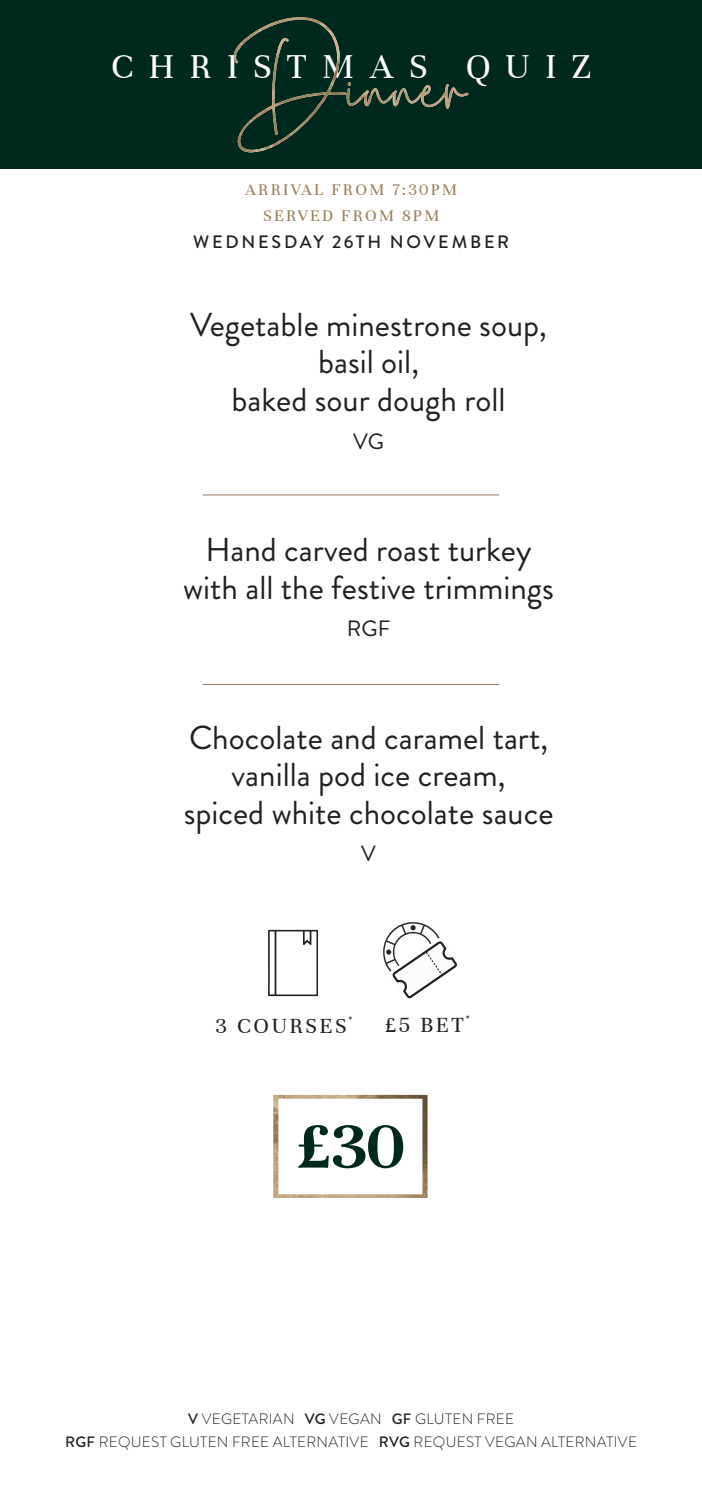
<style>
.page{position:relative;width:702px;height:1489px;background:#fff}
.page>*{position:absolute;margin:0;border:0;box-sizing:border-box;transform-origin:0 0}
.t1{font:700 70px "Unna";color:#00291e}
.t2{font:37.5px "Unna";letter-spacing:.405em;color:#fff}
.t3{font:33.25px/37.5px "Brandon Grotesque";color:#231f20;text-align:center}
.t4{font:23.25px "Unna";letter-spacing:.11em;color:#231f20}
.t5{font:22.25px "Brandon Grotesque";color:#231f20}
.t6{font:500 18px "Brandon Grotesque";letter-spacing:.15em;color:#231f20}
.t7{font:17.5px/26.2px "Unna";letter-spacing:.13em;color:#977d57;text-align:center}
.t8{font:300 15px/22.5px "Brandon Grotesque";letter-spacing:.02em;color:#231f20;text-align:center}
.t9{font:700 10px "Unna";color:#231f20}
.s1{font-weight:500}
</style>
<div class="page">
<div style="left:0;top:0;width:702px;height:169px;background:#00291e"></div>
<hr style="left:203px;top:494px;width:296px;height:1px;background:#977d57">
<svg style="left:268px;top:929px;width:50px;height:67px"></svg>
<svg style="left:383px;top:922px;width:74px;height:77px"></svg>
<hr style="left:203px;top:684px;width:296px;height:1px;background:#977d57">
<img style="left:233px;top:20px;width:235px;height:132px">
<img style="left:273px;top:1094px;width:154px;height:103px">
<p class="t2" style="left:111px;top:51px;width:481px">CHRISTMAS QUIZ</p>
<p class="t7" style="left:245px;top:177px;width:213px">ARRIVAL FROM 7:30PM<br>SERVED FROM 8PM</p>
<p class="t6" style="left:193px;top:232px;width:317px">WEDNESDAY 26TH NOVEMBER</p>
<p class="t3" style="left:190px;top:310px;width:358px">Vegetable minestrone soup, basil oil,<br>baked sour dough roll</p>
<p class="t5" style="left:353px;top:432px;width:32px">VG</p>
<p class="t3" style="left:183px;top:535px;width:372px">Hand carved roast turkey with all the festive trimmings</p>
<p class="t5" style="left:347px;top:620px;width:45px">RGF</p>
<p class="t3" style="left:184px;top:723px;width:371px">Chocolate and caramel tart, vanilla pod ice cream,<br>spiced white chocolate sauce</p>
<p class="t5" style="left:361px;top:845px;width:16px">V</p>
<p class="t9" style="left:349px;top:1015px;width:5px">*</p>
<p class="t4" style="left:215px;top:1016px;width:132px">3 COURSES</p>
<p class="t9" style="left:466px;top:1015px;width:5px">*</p>
<p class="t4" style="left:385px;top:1015px;width:81px">£5 BET</p>
<h1 class="t1" style="left:296px;top:1116px;width:110px">£30</h1>
<p class="t8" style="left:65px;top:1409px;width:573px"><span class="s1">V</span> VEGETARIAN <span class="s1">VG</span> VEGAN <span class="s1">GF</span> GLUTEN FREE<br><span class="s1">RGF</span> REQUEST GLUTEN FREE ALTERNATIVE <span class="s1">RVG</span> REQUEST VEGAN ALTERNATIVE</p>
</div>
